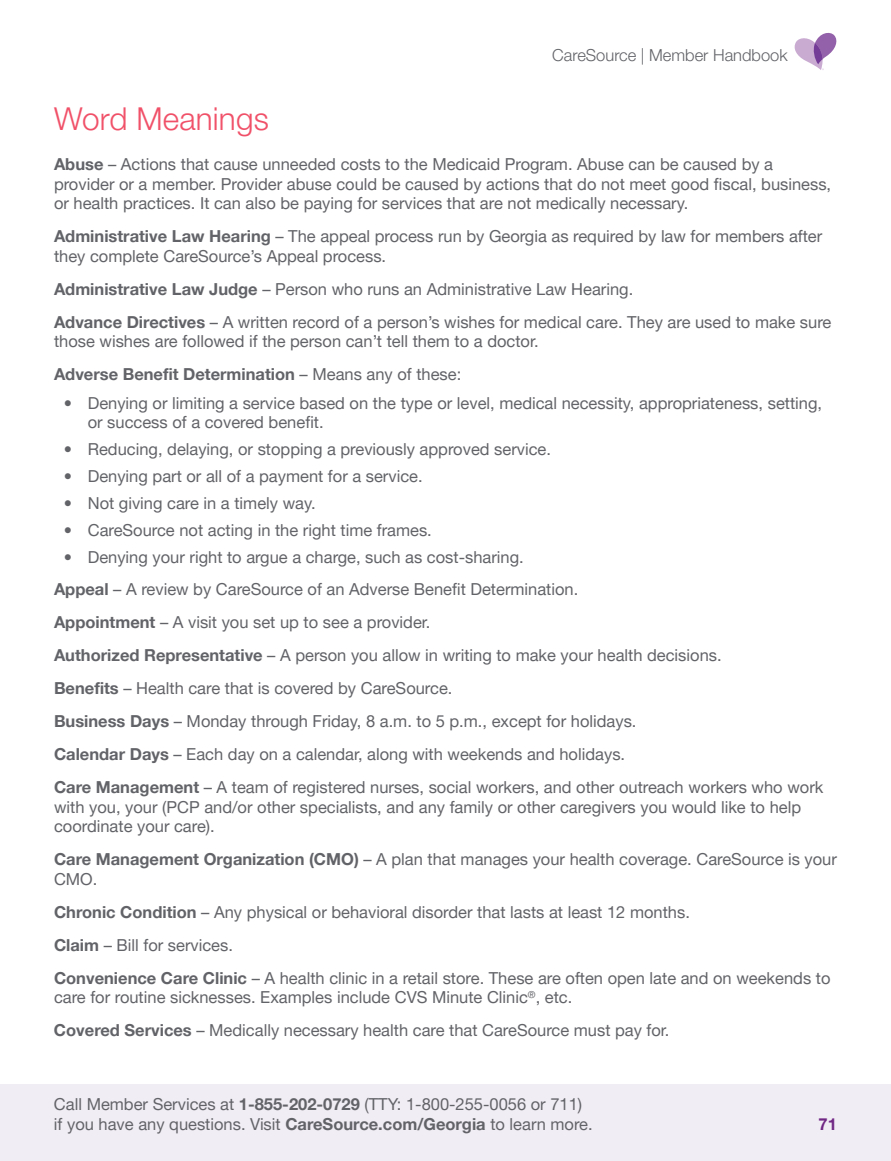
<style>
.page{position:relative;width:891px;height:1161px;background:#fff}
.page>*{position:absolute;margin:0;border:0;box-sizing:border-box;transform-origin:0 0}
.t1{font:300 31.5px "Helvetica Neue LT Pro";letter-spacing:.005em;color:#f05169}
.t2{font:16.5px/19.5px "Helvetica Neue LT Pro";color:#626368}
.t3{font:700 16.5px "Helvetica Neue LT Pro";color:#626368}
.t4{font:300 16.5px "Helvetica Neue LT Pro";color:#626368}
.t5{font:700 16.5px "Helvetica Neue LT Pro";color:#702784}
.s1{font-weight:700}
.s2{font-weight:400}
</style>
<div class="page">
<div style="left:0;top:1084px;width:891px;height:77px;background:#f1edf5"></div>
<svg style="left:794px;top:32px;width:43px;height:38px"></svg>
<p class="t4" style="left:552px;top:45px;width:237px">CareSource | Member Handbook</p>
<h2 class="t1" style="left:54px;top:100px;width:216px">Word Meanings</h2>
<p class="t2" style="left:54px;top:154px;width:779px"><span class="s1">Abuse</span> – Actions that cause unneeded costs to the Medicaid Program. Abuse can be caused by a provider or a member. Provider abuse could be caused by actions that do not meet good fiscal, business, or health practices. It can also be paying for services that are not medically necessary.</p>
<p class="t2" style="left:54px;top:226px;width:770px"><span class="s1">Administrative Law Hearing</span> – The appeal process run by Georgia as required by law for members after they complete CareSource’s Appeal process.</p>
<p class="t2" style="left:54px;top:279px;width:581px"><span class="s1">Administrative Law Judge</span> – Person who runs an Administrative Law Hearing.</p>
<p class="t2" style="left:54px;top:312px;width:779px"><span class="s1">Advance Directives</span> – A written record of a person’s wishes for medical care. They are used to make sure those wishes are followed if the person can’t tell them to a doctor.</p>
<p class="t3" style="left:54px;top:364px;width:409px">Adverse Benefit Determination <span class="s2">– Means any of these:</span></p>
<p class="t2" style="left:88px;top:393px;width:736px;text-indent:-24px">• Denying or limiting a service based on the type or level, medical necessity, appropriateness, setting, or success of a covered benefit.</p>
<p class="t2" style="left:64px;top:439px;width:489px">• Reducing, delaying, or stopping a previously approved service.</p>
<p class="t2" style="left:64px;top:466px;width:360px">• Denying part or all of a payment for a service.</p>
<p class="t2" style="left:64px;top:493px;width:253px">• Not giving care in a timely way.</p>
<p class="t2" style="left:64px;top:520px;width:370px">• CareSource not acting in the right time frames.</p>
<p class="t2" style="left:64px;top:547px;width:462px">• Denying your right to argue a charge, such as cost-sharing.</p>
<p class="t2" style="left:54px;top:579px;width:526px"><span class="s1">Appeal</span> – A review by CareSource of an Adverse Benefit Determination.</p>
<p class="t2" style="left:54px;top:612px;width:378px"><span class="s1">Appointment</span> – A visit you set up to see a provider.</p>
<p class="t2" style="left:54px;top:645px;width:669px"><span class="s1">Authorized Representative</span> – A person you allow in writing to make your health decisions.</p>
<p class="t2" style="left:54px;top:678px;width:400px"><span class="s1">Benefits</span> – Health care that is covered by CareSource.</p>
<p class="t2" style="left:54px;top:711px;width:584px"><span class="s1">Business Days</span> – Monday through Friday, 8 a.m. to 5 p.m., except for holidays.</p>
<p class="t2" style="left:54px;top:744px;width:573px"><span class="s1">Calendar Days</span> – Each day on a calendar, along with weekends and holidays.</p>
<p class="t2" style="left:54px;top:777px;width:771px"><span class="s1">Care Management</span> – A team of registered nurses, social workers, and other outreach workers who work with you, your (PCP and/or other specialists, and any family or other caregivers you would like to help coordinate your care).</p>
<p class="t2" style="left:54px;top:849px;width:784px"><span class="s1">Care Management Organization (CMO)</span> – A plan that manages your health coverage. CareSource is your<br>CMO.</p>
<p class="t2" style="left:54px;top:902px;width:637px"><span class="s1">Chronic Condition</span> – Any physical or behavioral disorder that lasts at least 12 months.</p>
<p class="t2" style="left:54px;top:935px;width:180px"><span class="s1">Claim</span> – Bill for services.</p>
<p class="t2" style="left:54px;top:968px;width:778px"><span class="s1">Convenience Care Clinic</span> – A health clinic in a retail store. These are often open late and on weekends to care for routine sicknesses. Examples include CVS Minute Clinic<sup>®</sup>, etc.</p>
<p class="t2" style="left:54px;top:1020px;width:617px"><span class="s1">Covered Services</span> – Medically necessary health care that CareSource must pay for.</p>
<p class="t2" style="left:54px;top:1094px;width:540px">Call Member Services at <span class="s1">1-855-202-0729</span> (TTY: 1-800-255-0056 or 711) if you have any questions. Visit <span class="s1">CareSource.com/Georgia</span> to learn more.</p>
<p class="t5" style="left:819px;top:1114px;width:20px">71</p>
</div>
